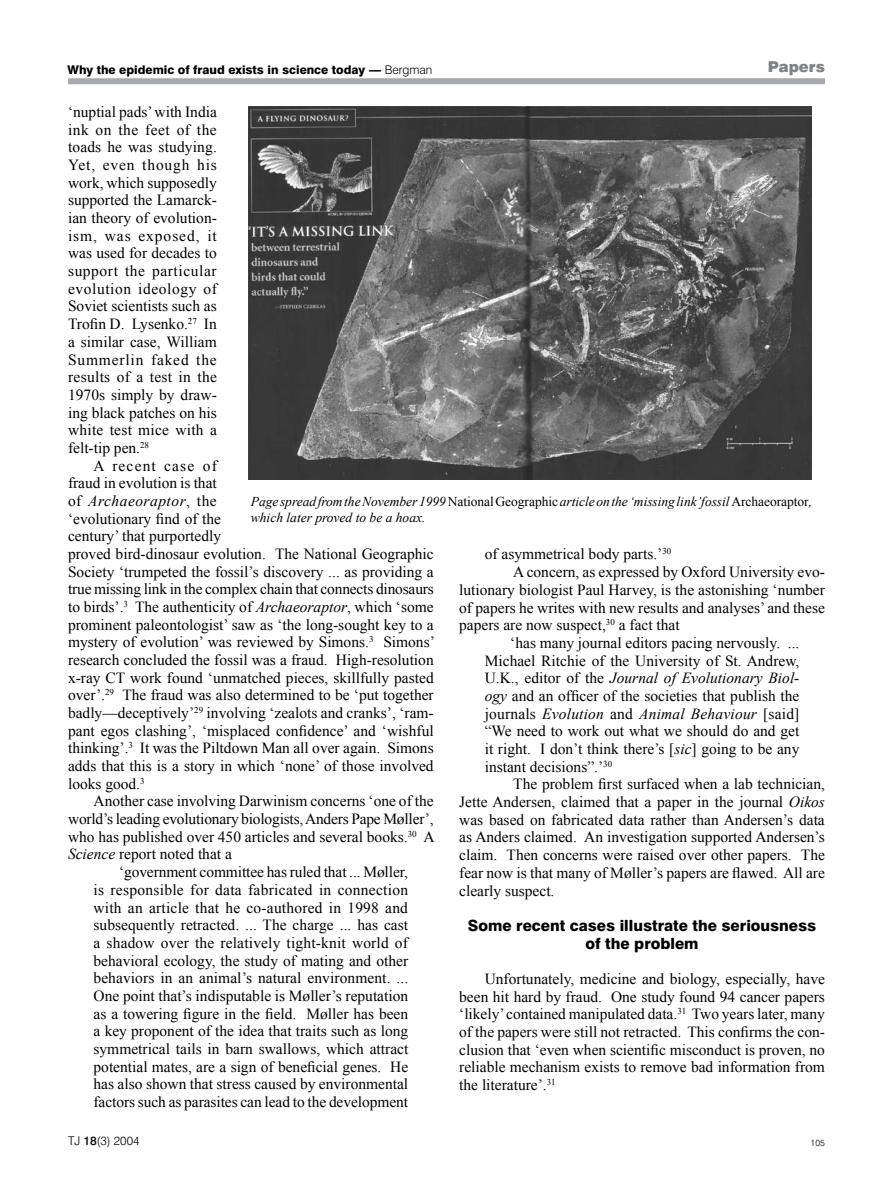
<style>
.page{position:relative;width:893px;height:1191px;background:#fff}
.page>*{position:absolute;margin:0;border:0;box-sizing:border-box;transform-origin:0 0}
.t1{font:15.45px/17.7px "Times New Roman";color:#000;text-align:justify}
.t2{font:italic 15.45px "Times New Roman";letter-spacing:.005em;color:#000}
.t3{font:800 15.45px/17.7px "Swiss 721 BT";color:#000;text-align:center}
.t4{font:15.45px "Times New Roman";letter-spacing:.02em;color:#000}
.t5{font:900 15px "Swiss 721 BT";color:#808284}
.t6{font:italic 13.5px/16.2px "Times New Roman";letter-spacing:-.005em;color:#000}
.t7{font:800 12px "Swiss 721 BT";color:#000}
.t8{font:300 12px "Swiss 721 BT";color:#000}
.t9{font:300 9px "Swiss 721 BT";color:#000}
.s1{font-weight:300}
.s2{font-style:italic}
.s3{font-style:normal}
.s4{font-weight:500}
</style>
<div class="page">
<div style="left:68px;top:78px;width:757px;height:6px;background:#a7a9ac"></div>
<img style="left:249px;top:106px;width:563px;height:373px">
<p class="t7" style="left:68px;top:63px;width:366px">Why the epidemic of fraud exists in science today — <span class="s1">Bergman</span></p>
<p class="t5" style="left:768px;top:58px;width:59px">Papers</p>
<p class="t1" style="left:68px;top:103px;width:150px">‘nuptial pads’ with India ink on the feet of the toads he was studying.<br>Yet, even though his work, which supposedly supported the Lamarck&shy;ian theory of evolution&shy;ism, was exposed, it was used for decades to support the particular evolution ideology of Soviet scientists such as Trofin D. Lysenko.<sup>27</sup> In a similar case, William Summerlin faked the results of a test in the 1970s simply by draw&shy;ing black patches on his white test mice with a felt-tip pen.<sup>28</sup></p>
<p class="t1" style="left:68px;top:456px;width:368px;text-align:left;text-indent:26px">A recent case of<br>fraud in evolution is that<br>of <span class="s2">Archaeoraptor</span>, the<br>‘evolutionary find of the<br>century’ that purportedly<br>proved bird-dinosaur evolution. The National Geographic Society ‘trumpeted the fossil’s discovery ... as providing a true missing link in the complex chain that connects dinosaurs to birds’.<sup>3</sup> The authenticity of <span class="s2">Archaeoraptor</span>, which ‘some prominent paleontologist’ saw as ‘the long-sought key to a mystery of evolution’ was reviewed by Simons.<sup>3</sup> Simons’ research concluded the fossil was a fraud. High-resolution x-ray CT work found ‘unmatched pieces, skillfully pasted over’.<sup>29</sup> The fraud was also determined to be ‘put together badly—deceptively’<sup>29</sup> involving ‘zealots and cranks’, ‘ram&shy;pant egos clashing’, ‘misplaced confidence’ and ‘wishful thinking’.<sup>3</sup> It was the Piltdown Man all over again. Simons adds that this is a story in which ‘none’ of those involved looks good.<sup>3</sup></p>
<p class="t1" style="left:94px;top:792px;width:342px">Another case involving Darwinism concerns ‘one of the</p>
<p class="t1" style="left:68px;top:810px;width:367px">world’s leading evolutionary biologists, Anders Pape Møller’,</p>
<p class="t1" style="left:68px;top:827px;width:368px">who has published over 450 articles and several books.<sup>30</sup> A</p>
<p class="t1" style="left:68px;top:845px;width:165px"><span class="s2">Science</span> report noted that a</p>
<p class="t1" style="left:119px;top:863px;width:290px">‘government committee has ruled that ... Møller,</p>
<p class="t4" style="left:94px;top:879px;width:316px">is responsible for data fabricated in connection</p>
<p class="t1" style="left:94px;top:898px;width:316px">with an article that he co-authored in 1998 and</p>
<p class="t1" style="left:94px;top:916px;width:316px">subsequently retracted. ... The charge ... has cast</p>
<p class="t1" style="left:94px;top:933px;width:316px">a shadow over the relatively tight-knit world of</p>
<p class="t1" style="left:94px;top:951px;width:316px">behavioral ecology, the study of mating and other</p>
<p class="t1" style="left:94px;top:969px;width:316px">behaviors in an animal’s natural environment. ...</p>
<p class="t1" style="left:94px;top:986px;width:316px">One point that’s indisputable is Møller’s reputation</p>
<p class="t1" style="left:94px;top:1004px;width:316px">as a towering figure in the field. Møller has been</p>
<p class="t1" style="left:94px;top:1022px;width:316px">a key proponent of the idea that traits such as long</p>
<p class="t1" style="left:94px;top:1039px;width:316px">symmetrical tails in barn swallows, which attract</p>
<p class="t1" style="left:94px;top:1057px;width:316px">potential mates, are a sign of beneficial genes. He</p>
<p class="t1" style="left:94px;top:1075px;width:316px">has also shown that stress caused by environmental</p>
<p class="t1" style="left:94px;top:1092px;width:316px">factors such as parasites can lead to the development</p>
<p class="t6" style="left:251px;top:493px;width:563px">Page spread from the November 1999 <span class="s3">National Geographic</span> article on the ‘missing link’ fossil <span class="s3">Archaeoraptor</span>, which later proved to be a hoax.</p>
<p class="t1" style="left:485px;top:545px;width:188px">of asymmetrical body parts.’<sup>30</sup></p>
<p class="t1" style="left:513px;top:563px;width:313px">A concern, as expressed by Oxford University evo-</p>
<p class="t1" style="left:459px;top:580px;width:367px">lutionary biologist Paul Harvey, is the astonishing ‘number</p>
<p class="t1" style="left:459px;top:598px;width:367px">of papers he writes with new results and analyses’ and these</p>
<p class="t1" style="left:459px;top:616px;width:222px">papers are now suspect,<sup>30</sup> a fact that</p>
<p class="t1" style="left:510px;top:633px;width:291px">‘has many journal editors pacing nervously. ...</p>
<p class="t1" style="left:485px;top:651px;width:316px">Michael Ritchie of the University of St. Andrew,</p>
<p class="t2" style="left:485px;top:667px;width:316px"><span class="s3">U.K., editor of the</span> Journal of Evolutionary Biol-</p>
<p class="t1" style="left:485px;top:686px;width:316px"><span class="s2">ogy</span> and an officer of the societies that publish the</p>
<p class="t2" style="left:485px;top:703px;width:316px"><span class="s3">journals</span> Evolution <span class="s3">and</span> Animal Behaviour <span class="s3">[said]</span></p>
<p class="t1" style="left:485px;top:722px;width:316px">“We need to work out what we should do and get</p>
<p class="t1" style="left:485px;top:739px;width:316px">it right. I don’t think there’s [<span class="s2">sic</span>] going to be any</p>
<p class="t1" style="left:485px;top:757px;width:129px">instant decisions”.’<sup>30</sup></p>
<p class="t1" style="left:513px;top:775px;width:313px">The problem first surfaced when a lab technician,</p>
<p class="t1" style="left:459px;top:793px;width:367px">Jette Andersen, claimed that a paper in the journal <span class="s2">Oikos</span></p>
<p class="t1" style="left:459px;top:810px;width:367px">was based on fabricated data rather than Andersen’s data</p>
<p class="t1" style="left:459px;top:828px;width:367px">as Anders claimed. An investigation supported Andersen’s</p>
<p class="t1" style="left:459px;top:846px;width:367px">claim. Then concerns were raised over other papers. The</p>
<p class="t1" style="left:459px;top:863px;width:367px">fear now is that many of Møller’s papers are flawed. All are</p>
<p class="t1" style="left:459px;top:881px;width:97px">clearly suspect.</p>
<p class="t3" style="left:468px;top:916px;width:350px">Some recent cases illustrate the seriousness of the problem</p>
<p class="t1" style="left:459px;top:969px;width:367px;text-indent:26px">Unfortunately, medicine and biology, especially, have been hit hard by fraud. One study found 94 cancer papers ‘likely’ contained manipulated data.<sup>31</sup> Two years later, many of the papers were still not retracted. This confirms the con&shy;clusion that ‘even when scientific misconduct is proven, no reliable mechanism exists to remove bad information from the literature’.<sup>31</sup></p>
<p class="t8" style="left:68px;top:1133px;width:73px">TJ <span class="s4">18</span>(3) 2004</p>
<p class="t9" style="left:811px;top:1137px;width:16px">105</p>
</div>
